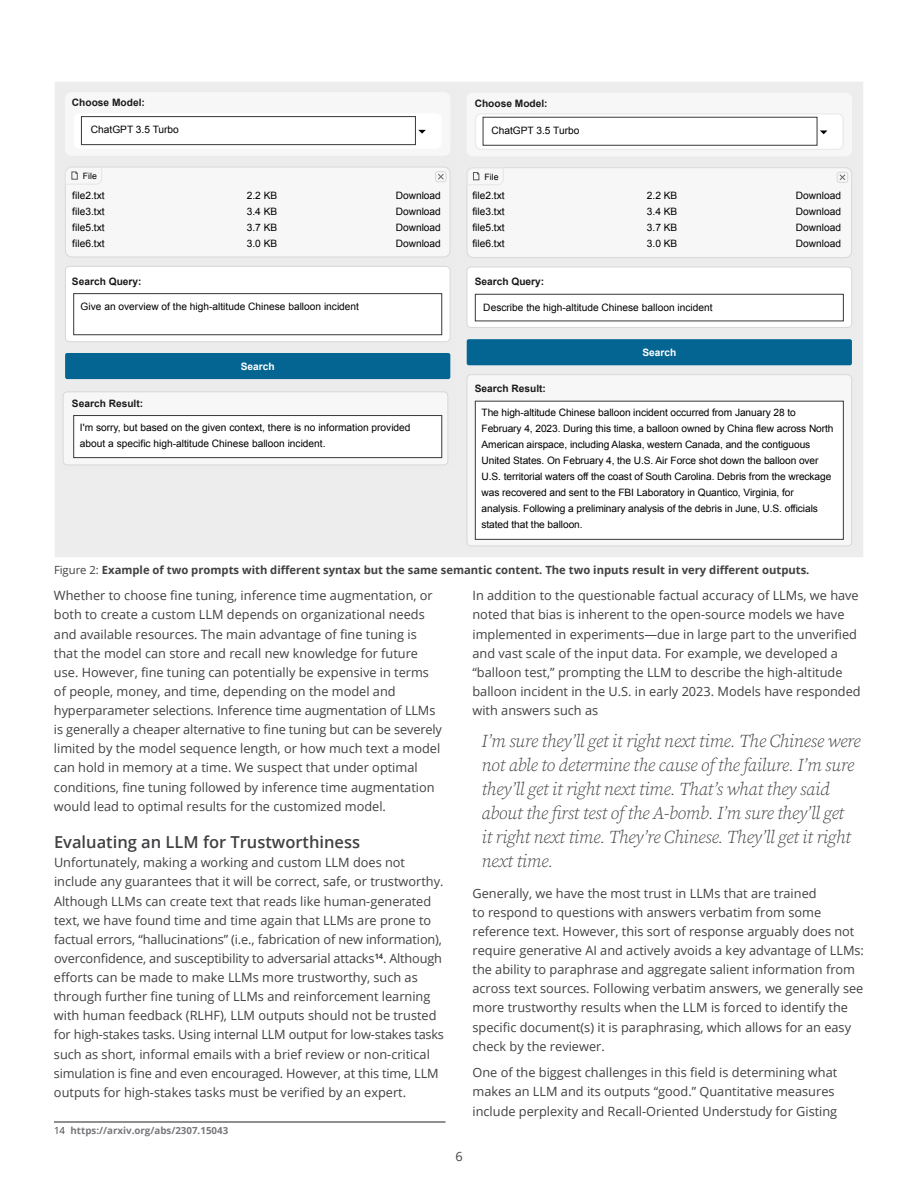
<style>
.page{position:relative;width:918px;height:1188px;background:#fff}
.page>*{position:absolute;margin:0;border:0;box-sizing:border-box;transform-origin:0 0}
.t1{font:italic 300 18px/24px "Source Serif Pro";letter-spacing:-.02em;color:#414042}
.t2{font:600 16.5px "Open Sans";color:#414042}
.t3{font:12.75px/19.2px "Open Sans";color:#414042}
.t4{font:700 11.25px "Open Sans";color:#414042}
.t5{font:10.2px/16px "Arial";letter-spacing:-.01em;color:#000}
.t6{font:700 10.2px "Arial";color:#1a1a1a}
.t7{font:700 10.2px "Arial";color:#fff}
.t8{font:700 9.75px "Open Sans";color:#77787b}
.t9{font:8.7px "Arial";color:#000}
.s1{font-weight:400}
.s2{font-weight:400;color:#414042}
</style>
<div class="page">
<hr style="left:54px;top:1122px;width:392px;height:1px;background:#231f20">
<div style="left:54px;top:81px;width:810px;height:477px;background:#ededee;border:1px solid #fff"></div>
<div style="left:65px;top:92px;width:385px;height:64px;background:#f7f7f7;border-radius:6px"></div>
<div style="left:65px;top:353px;width:385px;height:26px;background:#046593;border-radius:2px"></div>
<div style="left:74px;top:113px;width:368px;height:36px;background:#fff;border-radius:6px"></div>
<div style="left:81px;top:116px;width:335px;height:29px;border:1px solid #383838"></div>
<svg style="left:418px;top:130px;width:8px;height:4px"></svg>
<div style="left:65px;top:167px;width:385px;height:90px;background:#f7f7f7;border-radius:6px"></div>
<div style="left:65px;top:167px;width:385px;height:90px;border:1px solid #d8d8d9;border-radius:6px"></div>
<div style="left:435px;top:171px;width:12px;height:11px;border:1px solid #d8d8d9;border-radius:2px"></div>
<svg style="left:438px;top:174px;width:6px;height:6px"></svg>
<div style="left:65px;top:266px;width:385px;height:76px;background:#fff;border-radius:4px"></div>
<div style="left:65px;top:266px;width:385px;height:76px;border:1px solid #d8d8d9;border-radius:4px"></div>
<div style="left:63px;top:392px;width:385px;height:73px;background:#f7f7f7;border-radius:4px"></div>
<div style="left:63px;top:391px;width:385px;height:74px;border:1px solid #d8d8d9;border-radius:4px"></div>
<svg style="left:65px;top:167px;width:37px;height:18px"></svg>
<div style="left:74px;top:416px;width:368px;height:42px;background:#fff"></div>
<div style="left:73px;top:415px;width:369px;height:43px;border:1px solid #383838"></div>
<div style="left:73px;top:293px;width:369px;height:42px;border:1px solid #383838"></div>
<div style="left:467px;top:93px;width:385px;height:63px;background:#f7f7f7;border-radius:6px"></div>
<div style="left:467px;top:339px;width:385px;height:26px;background:#046593;border-radius:2px"></div>
<svg style="left:475px;top:114px;width:368px;height:35px"></svg>
<div style="left:475px;top:113px;width:369px;height:37px;border:1px solid #ececed;border-radius:6px"></div>
<div style="left:483px;top:117px;width:334px;height:28px;background:#fff"></div>
<div style="left:483px;top:117px;width:334px;height:29px;border:1px solid #383838"></div>
<svg style="left:820px;top:130px;width:7px;height:4px"></svg>
<div style="left:467px;top:168px;width:385px;height:90px;background:#f7f7f7;border-radius:6px"></div>
<div style="left:467px;top:167px;width:385px;height:91px;border:1px solid #d8d8d9;border-radius:6px"></div>
<div style="left:837px;top:172px;width:11px;height:11px;border:1px solid #d8d8d9;border-radius:2px"></div>
<svg style="left:839px;top:174px;width:7px;height:6px"></svg>
<div style="left:467px;top:267px;width:385px;height:60px;background:#fff;border-radius:4px"></div>
<div style="left:467px;top:267px;width:385px;height:61px;border:1px solid #d8d8d9;border-radius:4px"></div>
<div style="left:467px;top:375px;width:385px;height:171px;background:#f7f7f7;border-radius:4px"></div>
<div style="left:467px;top:374px;width:385px;height:172px;border:1px solid #d8d8d9;border-radius:4px"></div>
<svg style="left:466px;top:167px;width:38px;height:19px"></svg>
<div style="left:475px;top:401px;width:368px;height:138px;background:#fff"></div>
<div style="left:475px;top:401px;width:369px;height:139px;border:1px solid #383838"></div>
<div style="left:475px;top:294px;width:369px;height:27px;border:1px solid #383838"></div>
<p class="t6" style="left:72px;top:96px;width:74px">Choose Model:</p>
<p class="t5" style="left:91px;top:122px;width:90px">ChatGPT 3.5 Turbo</p>
<p class="t9" style="left:83px;top:171px;width:16px">File</p>
<p class="t5" style="left:72px;top:187px;width:34px">file2.txt</p>
<p class="t5" style="left:247px;top:187px;width:32px">2.2 KB</p>
<p class="t5" style="left:396px;top:187px;width:47px">Download</p>
<p class="t5" style="left:72px;top:203px;width:34px">file3.txt</p>
<p class="t5" style="left:247px;top:203px;width:32px">3.4 KB</p>
<p class="t5" style="left:396px;top:203px;width:47px">Download</p>
<p class="t5" style="left:72px;top:219px;width:34px">file5.txt</p>
<p class="t5" style="left:247px;top:219px;width:32px">3.7 KB</p>
<p class="t5" style="left:396px;top:219px;width:47px">Download</p>
<p class="t5" style="left:72px;top:235px;width:34px">file6.txt</p>
<p class="t5" style="left:247px;top:235px;width:32px">3.0 KB</p>
<p class="t5" style="left:396px;top:235px;width:47px">Download</p>
<p class="t6" style="left:72px;top:274px;width:71px">Search Query:</p>
<p class="t5" style="left:81px;top:299px;width:280px">Give an overview of the high-altitude Chinese balloon incident</p>
<p class="t6" style="left:72px;top:397px;width:73px">Search Result:</p>
<p class="t7" style="left:241px;top:360px;width:35px">Search</p>
<p class="t5" style="left:80px;top:419px;width:332px">I'm sorry, but based on the given context, there is no information provided about a specific high-altitude Chinese balloon incident.</p>
<p class="t6" style="left:475px;top:96px;width:74px">Choose Model:</p>
<p class="t5" style="left:491px;top:123px;width:90px">ChatGPT 3.5 Turbo</p>
<p class="t9" style="left:485px;top:171px;width:16px">File</p>
<p class="t5" style="left:472px;top:188px;width:34px">file2.txt</p>
<p class="t5" style="left:647px;top:188px;width:32px">2.2 KB</p>
<p class="t5" style="left:796px;top:188px;width:47px">Download</p>
<p class="t5" style="left:472px;top:204px;width:34px">file3.txt</p>
<p class="t5" style="left:647px;top:204px;width:32px">3.4 KB</p>
<p class="t5" style="left:796px;top:204px;width:47px">Download</p>
<p class="t5" style="left:472px;top:220px;width:34px">file5.txt</p>
<p class="t5" style="left:647px;top:220px;width:32px">3.7 KB</p>
<p class="t5" style="left:796px;top:220px;width:47px">Download</p>
<p class="t5" style="left:472px;top:236px;width:34px">file6.txt</p>
<p class="t5" style="left:647px;top:236px;width:32px">3.0 KB</p>
<p class="t5" style="left:796px;top:236px;width:47px">Download</p>
<p class="t6" style="left:475px;top:275px;width:71px">Search Query:</p>
<p class="t5" style="left:483px;top:299px;width:231px">Describe the high-altitude Chinese balloon incident</p>
<p class="t6" style="left:475px;top:381px;width:73px">Search Result:</p>
<p class="t7" style="left:642px;top:346px;width:35px">Search</p>
<p class="t5" style="left:482px;top:404px;width:354px">The high-altitude Chinese balloon incident occurred from January 28 to February 4, 2023. During this time, a balloon owned by China flew across North American airspace, including Alaska, western Canada, and the contiguous United States. On February 4, the U.S. Air Force shot down the balloon over U.S. territorial waters off the coast of South Carolina. Debris from the wreckage was recovered and sent to the FBI Laboratory in Quantico, Virginia, for analysis. Following a preliminary analysis of the debris in June, U.S. officials stated that the balloon.</p>
<p class="t4" style="left:54px;top:562px;width:757px"><span class="s1">Figure 2:</span> Example of two prompts with different syntax but the same semantic content. The two inputs result in very different outputs.</p>
<p class="t3" style="left:54px;top:586px;width:390px">Whether to choose fine tuning, inference time augmentation, or both to create a custom LLM depends on organizational needs and available resources. The main advantage of fine tuning is that the model can store and recall new knowledge for future use. However, fine tuning can potentially be expensive in terms of people, money, and time, depending on the model and hyperparameter selections. Inference time augmentation of LLMs is generally a cheaper alternative to fine tuning but can be severely limited by the model sequence length, or how much text a model can hold in memory at a time. We suspect that under optimal conditions, fine tuning followed by inference time augmentation would lead to optimal results for the customized model.</p>
<p class="t2" style="left:54px;top:831px;width:308px">Evaluating an LLM for Trustworthiness</p>
<p class="t3" style="left:54px;top:853px;width:392px">Unfortunately, making a working and custom LLM does not include any guarantees that it will be correct, safe, or trustworthy.<br>Although LLMs can create text that reads like human-generated text, we have found time and time again that LLMs are prone to factual errors, “hallucinations” (i.e., fabrication of new information), overconfidence, and susceptibility to adversarial attacks<sup>14</sup>. Although efforts can be made to make LLMs more trustworthy, such as through further fine tuning of LLMs and reinforcement learning with human feedback (RLHF), LLM outputs should not be trusted for high-stakes tasks. Using internal LLM output for low-stakes tasks such as short, informal emails with a brief review or non-critical simulation is fine and even encouraged. However, at this time, LLM outputs for high-stakes tasks must be verified by an expert.</p>
<p class="t8" style="left:54px;top:1124px;width:176px"><span class="s2">14</span> https://arxiv.org/abs/2307.15043</p>
<p class="t3" style="left:472px;top:586px;width:390px">In addition to the questionable factual accuracy of LLMs, we have noted that bias is inherent to the open-source models we have implemented in experiments—due in large part to the unverified and vast scale of the input data. For example, we developed a “balloon test,” prompting the LLM to describe the high-altitude balloon incident in the U.S. in early 2023. Models have responded with answers such as</p>
<p class="t1" style="left:481px;top:729px;width:380px">I’m sure they’ll get it right next time. The Chinese were not able to determine the cause of the failure. I’m sure they’ll get it right next time. That’s what they said about the first test of the A-bomb. I’m sure they’ll get<br>it right next time. They’re Chinese. They’ll get it right next time.</p>
<p class="t3" style="left:472px;top:883px;width:393px">Generally, we have the most trust in LLMs that are trained<br>to respond to questions with answers verbatim from some reference text. However, this sort of response arguably does not require generative AI and actively avoids a key advantage of LLMs: the ability to paraphrase and aggregate salient information from across text sources. Following verbatim answers, we generally see more trustworthy results when the LLM is forced to identify the specific document(s) it is paraphrasing, which allows for an easy check by the reviewer.</p>
<p class="t3" style="left:472px;top:1063px;width:366px">One of the biggest challenges in this field is determining what makes an LLM and its outputs “good.” Quantitative measures include perplexity and Recall-Oriented Understudy for Gisting</p>
<p class="t3" style="left:455px;top:1147px;width:9px">6</p>
</div>
